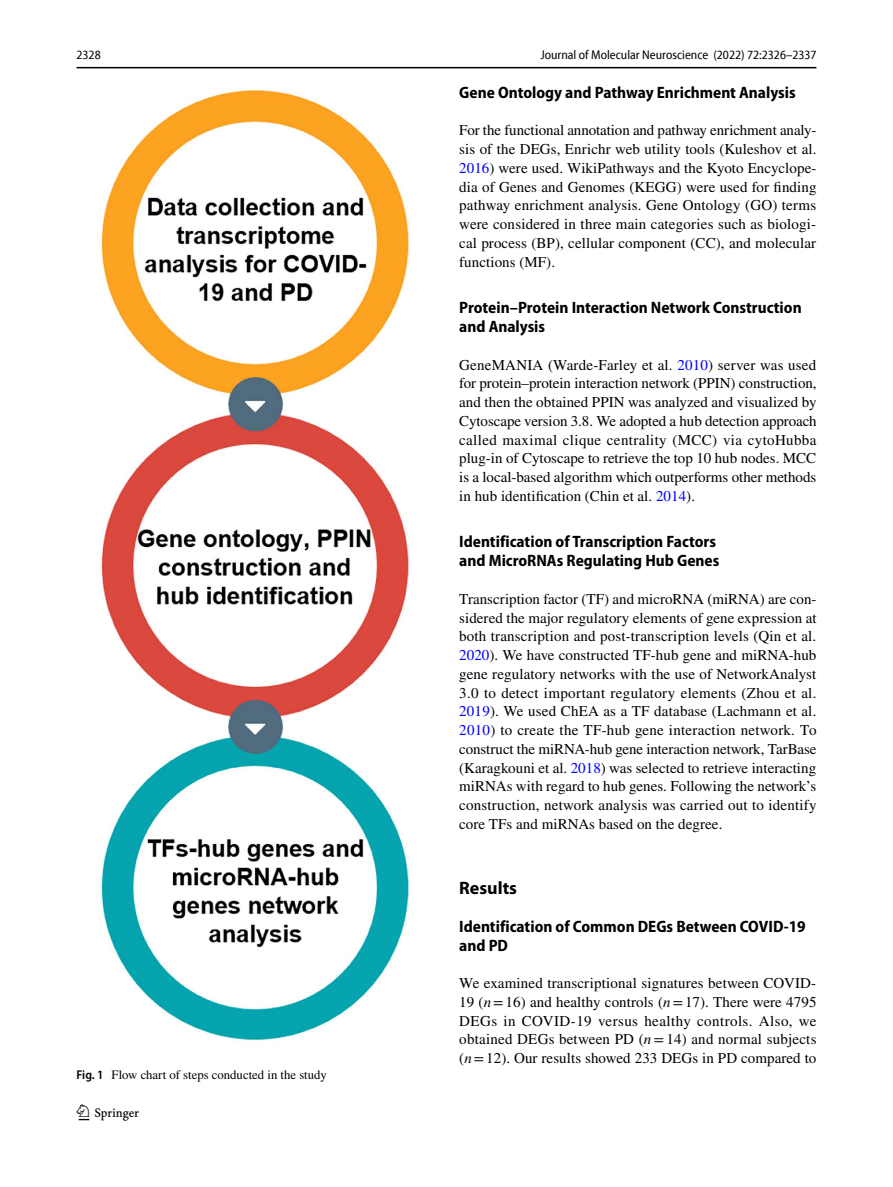
<style>
.page{position:relative;width:893px;height:1187px;background:#fff}
.page>*{position:absolute;margin:0;border:0;box-sizing:border-box;transform-origin:0 0}
.t1{font:22.5px "Springnew Regular 2";color:#000}
.t2{font:700 18px "Myriad Pro";color:#000}
.t3{font:700 semi-condensed 16.5px/18.8px "Myriad Pro";color:#000}
.t4{font:15px/18.8px "STIX";letter-spacing:.005em;color:#000;text-align:justify}
.t5{font:semi-condensed 12.75px "Myriad Pro Unic";color:#000}
.t6{font:12.75px "STIX";color:#000}
.s1{color:#00f}
.s2{font-family:"Myriad Pro";font-weight:600;font-stretch:semi-condensed}
.s3{font-style:italic}
</style>
<div class="page">
<hr style="left:77px;top:67px;width:739px;height:1px;background:#000">
<img style="left:101px;top:90px;width:308px;height:950px">
<p class="t5" style="left:77px;top:50px;width:26px">2328</p>
<p class="t5" style="left:540px;top:50px;width:278px">Journal of Molecular Neuroscience (2022) 72:2326–2337</p>
<p class="t3" style="left:459px;top:83px;width:338px">Gene Ontology and Pathway Enrichment Analysis</p>
<p class="t4" style="left:459px;top:122px;width:359px">For the functional annotation and pathway enrichment analy&shy;sis of the DEGs, Enrichr web utility tools (Kuleshov et al.<br><span class="s1">2016</span>) were used. WikiPathways and the Kyoto Encyclope&shy;dia of Genes and Genomes (KEGG) were used for finding pathway enrichment analysis. Gene Ontology (GO) terms were considered in three main categories such as biologi&shy;cal process (BP), cellular component (CC), and molecular functions (MF).</p>
<p class="t3" style="left:459px;top:298px;width:344px">Protein–Protein Interaction Network Construction and Analysis</p>
<p class="t4" style="left:459px;top:356px;width:359px">GeneMANIA (Warde-Farley et al. <span class="s1">2010</span>) server was used for protein–protein interaction network (PPIN) construction, and then the obtained PPIN was analyzed and visualized by Cytoscape version 3.8. We adopted a hub detection approach called maximal clique centrality (MCC) via cytoHubba plug-in of Cytoscape to retrieve the top 10 hub nodes. MCC is a local-based algorithm which outperforms other methods in hub identification (Chin et al. <span class="s1">2014</span>).</p>
<p class="t3" style="left:459px;top:532px;width:262px">Identification of Transcription Factors and MicroRNAs Regulating Hub Genes</p>
<p class="t4" style="left:459px;top:590px;width:359px">Transcription factor (TF) and microRNA (miRNA) are con&shy;sidered the major regulatory elements of gene expression at both transcription and post-transcription levels (Qin et al.<br><span class="s1">2020</span>). We have constructed TF-hub gene and miRNA-hub gene regulatory networks with the use of NetworkAnalyst 3.0 to detect important regulatory elements (Zhou et al.<br><span class="s1">2019</span>). We used ChEA as a TF database (Lachmann et al.<br><span class="s1">2010</span>) to create the TF-hub gene interaction network. To construct the miRNA-hub gene interaction network, TarBase (Karagkouni et al. <span class="s1">2018</span>) was selected to retrieve interacting miRNAs with regard to hub genes. Following the network’s construction, network analysis was carried out to identify core TFs and miRNAs based on the degree.</p>
<p class="t6" style="left:77px;top:1065px;width:252px"><span class="s2">Fig. 1</span> Flow chart of steps conducted in the study</p>
<h1 class="t1" style="left:79px;top:1104px;width:62px">1 3</h1>
<p class="t2" style="left:459px;top:876px;width:59px">Results</p>
<p class="t3" style="left:459px;top:917px;width:348px">Identification of Common DEGs Between COVID‑19 and PD</p>
<p class="t4" style="left:459px;top:974px;width:359px">We examined transcriptional signatures between COVID-19 (<span class="s3">n</span>=16) and healthy controls (<span class="s3">n</span>=17). There were 4795<br>DEGs in COVID-19 versus healthy controls. Also, we obtained DEGs between PD (<span class="s3">n</span>=14) and normal subjects (<span class="s3">n</span>=12). Our results showed 233 DEGs in PD compared to</p>
</div>
